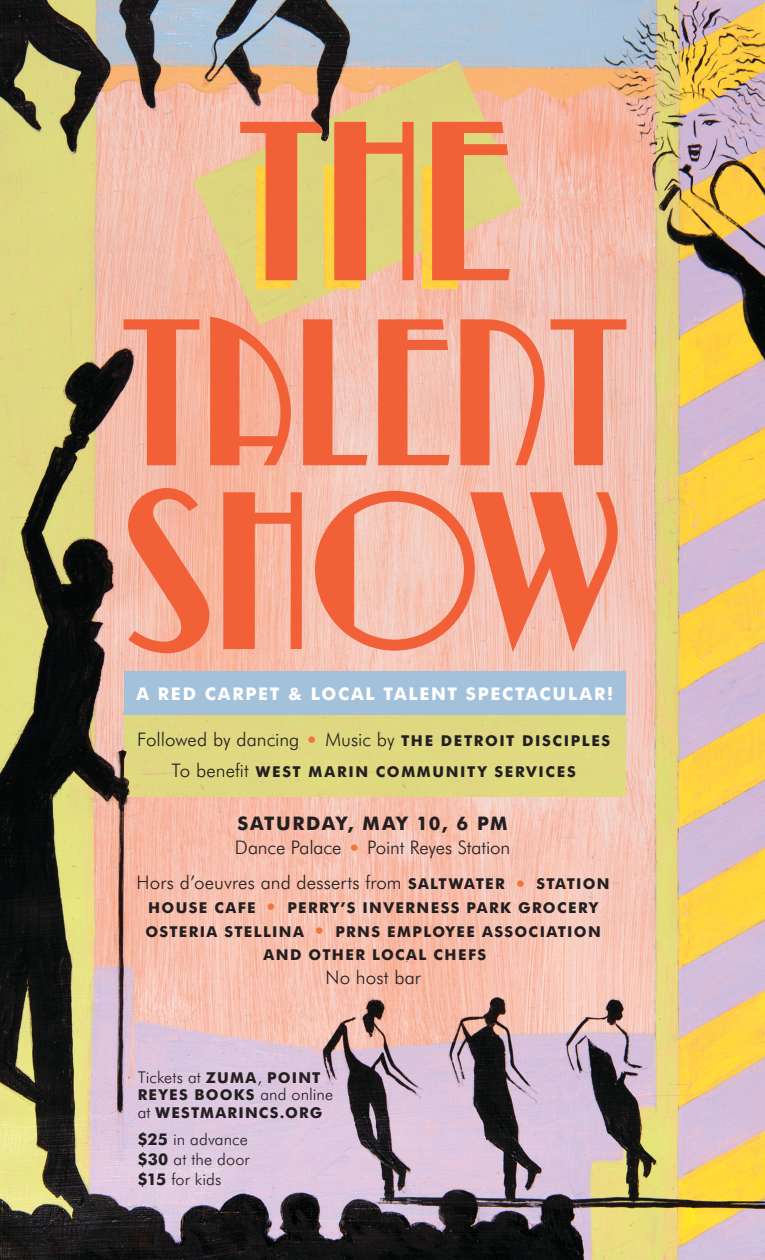
<style>
.page{position:relative;width:765px;height:1260px;background:#fff}
.page>*{position:absolute;margin:0;border:0;box-sizing:border-box;transform-origin:0 0}
.t1{font:237.5px "Marcel";color:#f16037}
.t2{font:235px "Marcel";color:#f16037}
.t3{font:218.75px "Marcel";color:#f16037}
.t4{font:300 18.75px "Futura BT";color:#231f20}
.t5{font:700 18.75px "Futura BT";letter-spacing:.07em;color:#231f20}
.t6{font:700 17.5px "Futura BT";letter-spacing:.1em;color:#fff}
.t7{font:300 16.25px "Futura BT";letter-spacing:.005em;color:#231f20}
.t8{font:700 15px/23.8px "Futura BT";letter-spacing:.09em;color:#231f20}
.t9{font:700 15px "Futura BT";letter-spacing:.115em;color:#231f20}
.s1{font-weight:700;font-size:22.5px;color:#f3753a}
.s2{font-weight:700;font-size:15px}
.s3{font-weight:300;font-size:18.75px}
.s4{font-size:22.5px;color:#f3753a}
.s5{font-weight:300;font-size:16.25px}
.s6{font-weight:700}
</style>
<div class="page">
<img style="left:0;top:0;width:765px;height:1260px">
<div style="left:124px;top:715px;width:501px;height:82px;background:#dfd880"></div>
<div style="left:124px;top:671px;width:502px;height:44px;background:#a4c1dc"></div>
<img style="left:114px;top:750px;width:16px;height:113px">
<img style="left:193px;top:60px;width:331px;height:265px">
<img style="left:256px;top:166px;width:35px;height:122px">
<img style="left:324px;top:166px;width:35px;height:122px">
<div style="left:423px;top:166px;width:35px;height:122px;background:#fdd03f"></div>
<img style="left:311px;top:55px;width:35px;height:87px">
<p class="t1" style="left:238px;top:71px;width:276px">THE</p>
<p class="t3" style="left:121px;top:273px;width:509px">TaLEnT</p>
<p class="t2" style="left:127px;top:442px;width:498px">SHOW</p>
<p class="t6" style="left:137px;top:683px;width:478px">A RED CARPET &amp; LOCAL TALENT SPECTACULAR!</p>
<p class="t4" style="left:137px;top:728px;width:475px">Followed by dancing <span class="s1">•</span> Music by <span class="s2">THE DETROIT DISCIPLES</span></p>
<p class="t9" style="left:172px;top:763px;width:406px"><span class="s3">To benefit</span> WEST MARIN COMMUNITY SERVICES</p>
<p class="t5" style="left:238px;top:812px;width:272px">SATURDAY, MAY 10, 6 PM</p>
<p class="t4" style="left:235px;top:836px;width:277px">Dance Palace <span class="s1">•</span> Point Reyes Station</p>
<p class="t4" style="left:137px;top:871px;width:475px">Hors d’oeuvres and desserts from <span class="s2">SALTWATER</span> <span class="s1">•</span> <span class="s2">STATION</span></p>
<p class="t8" style="left:146px;top:896px;width:457px;text-align:center">HOUSE CAFE <span class="s4">•</span> PERRY’S INVERNESS PARK GROCERY<br>OSTERIA STELLINA <span class="s4">•</span> PRNS EMPLOYEE ASSOCIATION<br>AND OTHER LOCAL CHEFS</p>
<p class="t4" style="left:326px;top:966px;width:97px">No host bar</p>
<p class="t7" style="left:138px;top:1067px;width:184px">Tickets at <span class="s2">ZUMA</span>, <span class="s2">POINT</span></p>
<p class="t8" style="left:138px;top:1086px;width:197px;line-height:17.5px">REYES BOOKS <span class="s5">and online at</span> WESTMARINCS.ORG</p>
<p class="t7" style="left:138px;top:1130px;width:112px"><span class="s6">$25</span> in advance</p>
<p class="t7" style="left:138px;top:1150px;width:113px"><span class="s6">$30</span> at the door</p>
<p class="t7" style="left:138px;top:1170px;width:85px"><span class="s6">$15</span> for kids</p>
</div>
